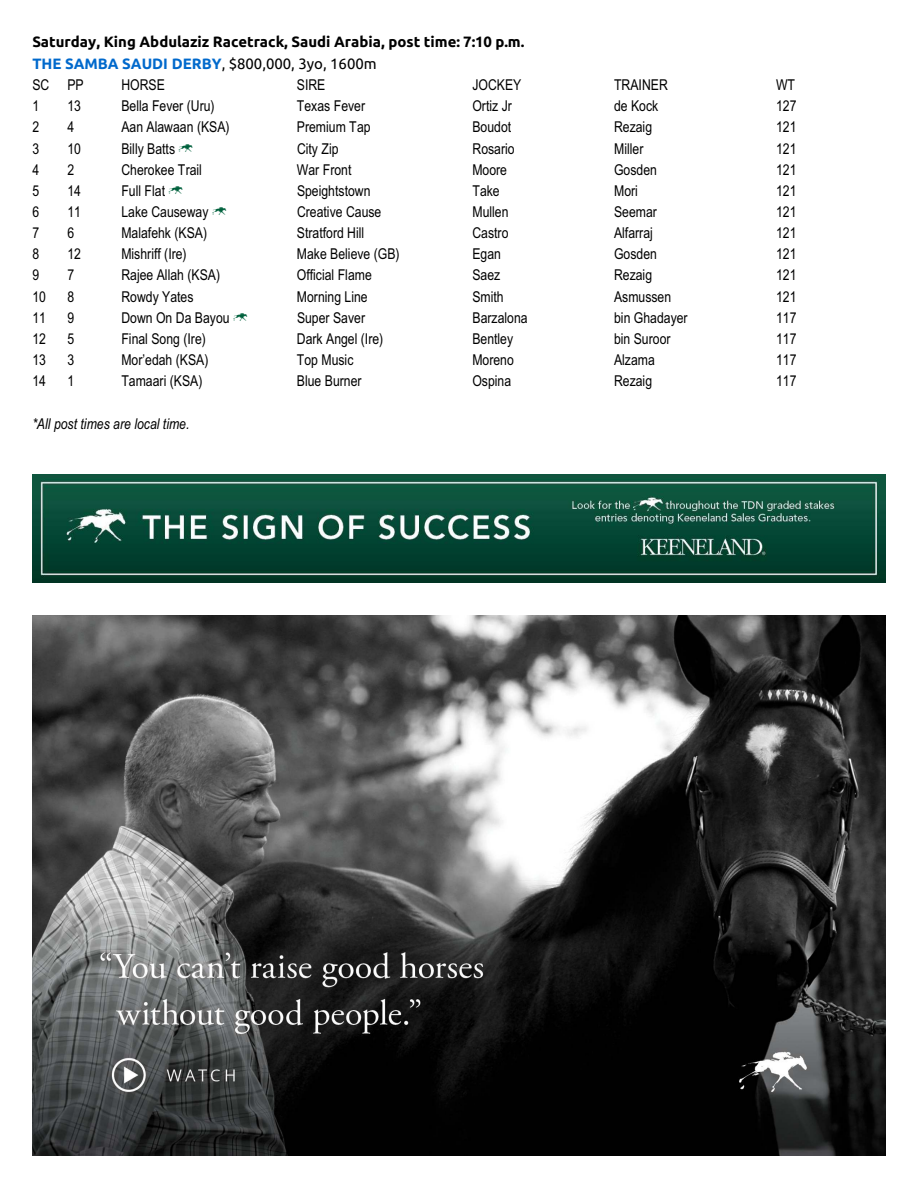
<style>
.page{position:relative;width:918px;height:1188px;background:#fff}
.page>*{position:absolute;margin:0;border:0;box-sizing:border-box;transform-origin:0 0}
.t1{font:15px "Arial Narrow";color:#000}
.t2{font:700 15px/21.8px "Ubuntu";color:#000}
.t3{font:italic 15px "Arial Narrow";color:#000}
.s1{color:#0069cc}
.s2{font-weight:400}
.s3{font-family:"Type Keys Pro Keeneland";color:#00613d}
</style>
<div class="page">
<img style="left:32px;top:616px;width:854px;height:540px">
<img style="left:32px;top:475px;width:854px;height:108px">
<p class="t2" style="left:32px;top:32px;width:494px">Saturday, King Abdulaziz Racetrack, Saudi Arabia, post time: 7:10 p.m.<br><span class="s1">THE SAMBA SAUDI DERBY</span><span class="s2">, $800,000, 3yo, 1600m</span></p>
<p class="t1" style="left:32px;top:79px;width:53px">SC PP</p>
<p class="t1" style="left:121px;top:79px;width:45px">HORSE</p>
<p class="t1" style="left:297px;top:79px;width:30px">SIRE</p>
<p class="t1" style="left:472px;top:79px;width:51px">JOCKEY</p>
<p class="t1" style="left:614px;top:79px;width:55px">TRAINER</p>
<p class="t1" style="left:776px;top:79px;width:21px">WT</p>
<p class="t1" style="left:32px;top:100px;width:8px">1</p>
<p class="t1" style="left:67px;top:100px;width:15px">13</p>
<p class="t1" style="left:121px;top:100px;width:95px">Bella Fever (Uru)</p>
<p class="t1" style="left:297px;top:100px;width:70px">Texas Fever</p>
<p class="t1" style="left:472px;top:100px;width:41px">Ortiz Jr</p>
<p class="t1" style="left:614px;top:100px;width:46px">de Kock</p>
<p class="t1" style="left:776px;top:100px;width:22px">127</p>
<p class="t1" style="left:32px;top:122px;width:8px">2</p>
<p class="t1" style="left:67px;top:122px;width:8px">4</p>
<p class="t1" style="left:121px;top:122px;width:110px">Aan Alawaan (KSA)</p>
<p class="t1" style="left:297px;top:122px;width:75px">Premium Tap</p>
<p class="t1" style="left:472px;top:122px;width:40px">Boudot</p>
<p class="t1" style="left:614px;top:122px;width:40px">Rezaig</p>
<p class="t1" style="left:776px;top:122px;width:22px">121</p>
<p class="t1" style="left:32px;top:143px;width:8px">3</p>
<p class="t1" style="left:67px;top:143px;width:15px">10</p>
<p class="t1" style="left:121px;top:143px;width:73px">Billy Batts <span class="s3">K</span></p>
<p class="t1" style="left:297px;top:143px;width:43px">City Zip</p>
<p class="t1" style="left:472px;top:143px;width:44px">Rosario</p>
<p class="t1" style="left:614px;top:143px;width:31px">Miller</p>
<p class="t1" style="left:776px;top:143px;width:22px">121</p>
<p class="t1" style="left:32px;top:164px;width:8px">4</p>
<p class="t1" style="left:67px;top:164px;width:8px">2</p>
<p class="t1" style="left:121px;top:164px;width:82px">Cherokee Trail</p>
<p class="t1" style="left:297px;top:164px;width:56px">War Front</p>
<p class="t1" style="left:472px;top:164px;width:36px">Moore</p>
<p class="t1" style="left:614px;top:164px;width:44px">Gosden</p>
<p class="t1" style="left:776px;top:164px;width:22px">121</p>
<p class="t1" style="left:32px;top:185px;width:8px">5</p>
<p class="t1" style="left:67px;top:185px;width:15px">14</p>
<p class="t1" style="left:121px;top:185px;width:63px">Full Flat <span class="s3">K</span></p>
<p class="t1" style="left:297px;top:185px;width:75px">Speightstown</p>
<p class="t1" style="left:472px;top:185px;width:29px">Take</p>
<p class="t1" style="left:614px;top:185px;width:25px">Mori</p>
<p class="t1" style="left:776px;top:185px;width:22px">121</p>
<p class="t1" style="left:32px;top:206px;width:8px">6</p>
<p class="t1" style="left:67px;top:206px;width:15px">11</p>
<p class="t1" style="left:121px;top:206px;width:107px">Lake Causeway <span class="s3">K</span></p>
<p class="t1" style="left:297px;top:206px;width:86px">Creative Cause</p>
<p class="t1" style="left:472px;top:206px;width:38px">Mullen</p>
<p class="t1" style="left:614px;top:206px;width:44px">Seemar</p>
<p class="t1" style="left:776px;top:206px;width:22px">121</p>
<p class="t1" style="left:32px;top:227px;width:8px">7</p>
<p class="t1" style="left:67px;top:227px;width:8px">6</p>
<p class="t1" style="left:121px;top:227px;width:87px">Malafehk (KSA)</p>
<p class="t1" style="left:297px;top:227px;width:69px">Stratford Hill</p>
<p class="t1" style="left:472px;top:227px;width:38px">Castro</p>
<p class="t1" style="left:614px;top:227px;width:40px">Alfarraj</p>
<p class="t1" style="left:776px;top:227px;width:22px">121</p>
<p class="t1" style="left:32px;top:248px;width:8px">8</p>
<p class="t1" style="left:67px;top:248px;width:15px">12</p>
<p class="t1" style="left:121px;top:248px;width:67px">Mishriff (Ire)</p>
<p class="t1" style="left:297px;top:248px;width:104px">Make Believe (GB)</p>
<p class="t1" style="left:472px;top:248px;width:30px">Egan</p>
<p class="t1" style="left:614px;top:248px;width:44px">Gosden</p>
<p class="t1" style="left:776px;top:248px;width:22px">121</p>
<p class="t1" style="left:32px;top:270px;width:8px">9</p>
<p class="t1" style="left:67px;top:270px;width:8px">7</p>
<p class="t1" style="left:121px;top:270px;width:100px">Rajee Allah (KSA)</p>
<p class="t1" style="left:297px;top:270px;width:76px">Official Flame</p>
<p class="t1" style="left:472px;top:270px;width:29px">Saez</p>
<p class="t1" style="left:614px;top:270px;width:40px">Rezaig</p>
<p class="t1" style="left:776px;top:270px;width:22px">121</p>
<p class="t1" style="left:32px;top:291px;width:15px">10</p>
<p class="t1" style="left:67px;top:291px;width:8px">8</p>
<p class="t1" style="left:121px;top:291px;width:74px">Rowdy Yates</p>
<p class="t1" style="left:297px;top:291px;width:72px">Morning Line</p>
<p class="t1" style="left:472px;top:291px;width:33px">Smith</p>
<p class="t1" style="left:614px;top:291px;width:59px">Asmussen</p>
<p class="t1" style="left:776px;top:291px;width:22px">121</p>
<p class="t1" style="left:32px;top:312px;width:15px">11</p>
<p class="t1" style="left:67px;top:312px;width:8px">9</p>
<p class="t1" style="left:121px;top:312px;width:128px">Down On Da Bayou <span class="s3">K</span></p>
<p class="t1" style="left:297px;top:312px;width:70px">Super Saver</p>
<p class="t1" style="left:472px;top:312px;width:57px">Barzalona</p>
<p class="t1" style="left:614px;top:312px;width:75px">bin Ghadayer</p>
<p class="t1" style="left:776px;top:312px;width:22px">117</p>
<p class="t1" style="left:32px;top:333px;width:15px">12</p>
<p class="t1" style="left:67px;top:333px;width:8px">5</p>
<p class="t1" style="left:121px;top:333px;width:86px">Final Song (Ire)</p>
<p class="t1" style="left:297px;top:333px;width:88px">Dark Angel (Ire)</p>
<p class="t1" style="left:472px;top:333px;width:42px">Bentley</p>
<p class="t1" style="left:614px;top:333px;width:58px">bin Suroor</p>
<p class="t1" style="left:776px;top:333px;width:22px">117</p>
<p class="t1" style="left:32px;top:354px;width:15px">13</p>
<p class="t1" style="left:67px;top:354px;width:8px">3</p>
<p class="t1" style="left:121px;top:354px;width:89px">Mor’edah (KSA)</p>
<p class="t1" style="left:297px;top:354px;width:58px">Top Music</p>
<p class="t1" style="left:472px;top:354px;width:43px">Moreno</p>
<p class="t1" style="left:614px;top:354px;width:42px">Alzama</p>
<p class="t1" style="left:776px;top:354px;width:22px">117</p>
<p class="t1" style="left:32px;top:375px;width:15px">14</p>
<p class="t1" style="left:67px;top:375px;width:8px">1</p>
<p class="t1" style="left:121px;top:375px;width:83px">Tamaari (KSA)</p>
<p class="t1" style="left:297px;top:375px;width:66px">Blue Burner</p>
<p class="t1" style="left:472px;top:375px;width:40px">Ospina</p>
<p class="t1" style="left:614px;top:375px;width:40px">Rezaig</p>
<p class="t1" style="left:776px;top:375px;width:22px">117</p>
<p class="t3" style="left:32px;top:418px;width:159px">*All post times are local time.</p>
</div>
